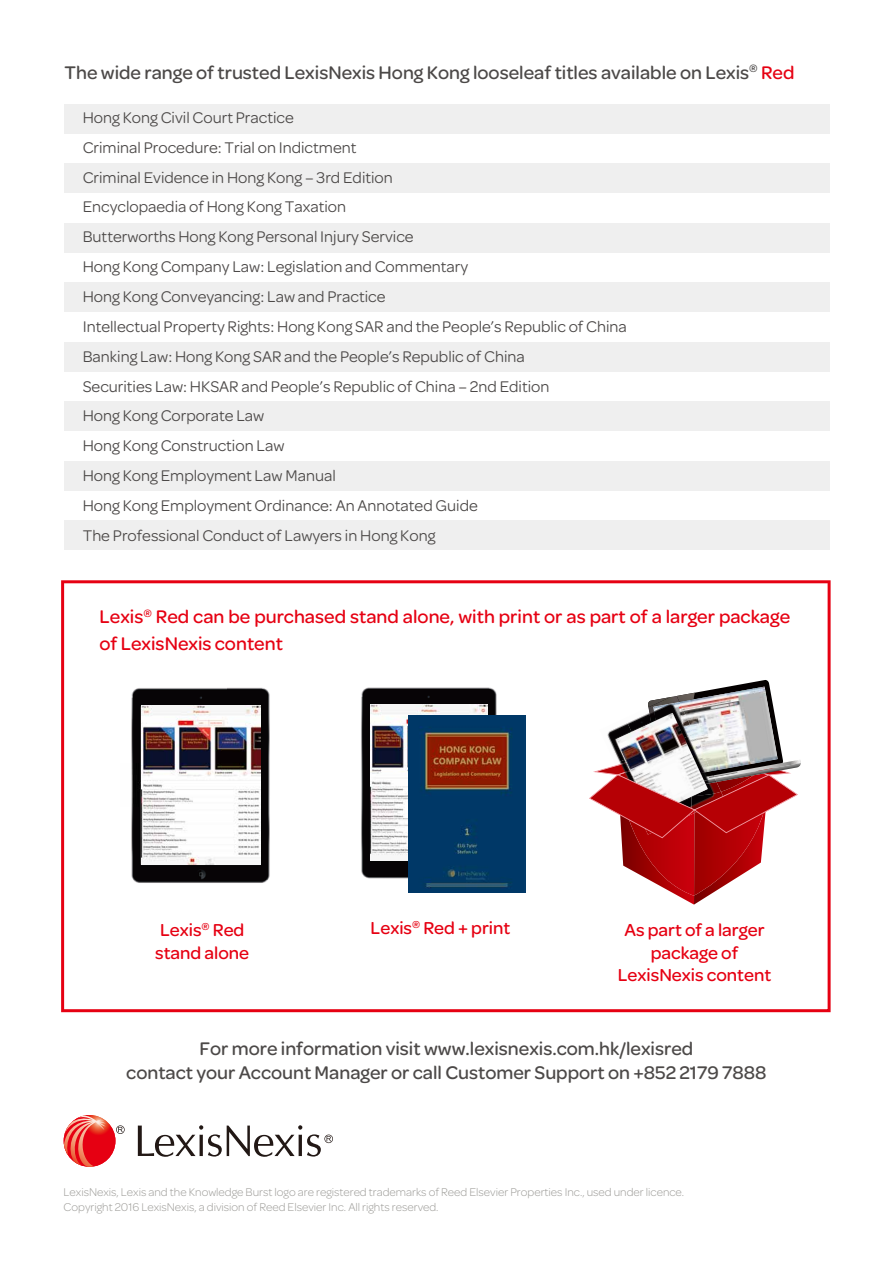
<style>
.page{position:relative;width:893px;height:1263px;background:#fff}
.page>*{position:absolute;margin:0;border:0;box-sizing:border-box;transform-origin:0 0}
.t1{font:500 19.5px/24px "Omnes";color:#4c4948;text-align:center}
.t2{font:500 19.5px/27px "Omnes";color:#e60012}
.t3{font:500 18.45px/22.5px "Omnes";color:#e60012}
.t4{font:16.5px/29.8px "Omnes";color:#4c4948}
.t5{font:300 12px/14.4px "Omnes";color:#9b9a96}
.s1{color:#e60012}
</style>
<div class="page">
<svg style="left:61px;top:580px;width:770px;height:432px"></svg>
<svg style="left:116px;top:1125px;width:9px;height:9px"></svg>
<svg style="left:138px;top:1125px;width:195px;height:32px"></svg>
<svg style="left:64px;top:1115px;width:51px;height:52px"></svg>
<svg style="left:64px;top:1115px;width:42px;height:52px;background:#ed5956"></svg>
<img style="left:121px;top:676px;width:160px;height:219px">
<img style="left:141px;top:705px;width:119px;height:159px">
<img style="left:351px;top:676px;width:156px;height:214px">
<img style="left:371px;top:705px;width:116px;height:155px">
<img style="left:408px;top:715px;width:117px;height:177px">
<div style="left:64px;top:104px;width:765px;height:30px;background:#efefef"></div>
<div style="left:64px;top:163px;width:765px;height:30px;background:#efefef"></div>
<div style="left:64px;top:223px;width:765px;height:30px;background:#efefef"></div>
<div style="left:64px;top:282px;width:765px;height:30px;background:#efefef"></div>
<div style="left:64px;top:342px;width:765px;height:30px;background:#efefef"></div>
<div style="left:64px;top:401px;width:765px;height:30px;background:#efefef"></div>
<div style="left:64px;top:461px;width:765px;height:30px;background:#efefef"></div>
<div style="left:64px;top:520px;width:765px;height:30px;background:#efefef"></div>
<svg style="left:589px;top:680px;width:212px;height:224px"></svg>
<p class="t1" style="left:65px;top:60px;width:731px">The wide range of trusted LexisNexis Hong Kong looseleaf titles available on Lexis<sup>®</sup> <span class="s1">Red</span></p>
<p class="t4" style="left:83px;top:103px;width:546px">Hong Kong Civil Court Practice<br>Criminal Procedure: Trial on Indictment<br>Criminal Evidence in Hong Kong – 3rd Edition<br>Encyclopaedia of Hong Kong Taxation<br>Butterworths Hong Kong Personal Injury Service<br>Hong Kong Company Law: Legislation and Commentary<br>Hong Kong Conveyancing: Law and Practice<br>Intellectual Property Rights: Hong Kong SAR and the People’s Republic of China Banking Law: Hong Kong SAR and the People’s Republic of China<br>Securities Law: HKSAR and People’s Republic of China – 2nd Edition<br>Hong Kong Corporate Law<br>Hong Kong Construction Law<br>Hong Kong Employment Law Manual<br>Hong Kong Employment Ordinance: An Annotated Guide<br>The Professional Conduct of Lawyers in Hong Kong</p>
<p class="t2" style="left:100px;top:603px;width:692px">Lexis<sup>®</sup> Red can be purchased stand alone, with print or as part of a larger package of LexisNexis content</p>
<p class="t3" style="left:155px;top:919px;width:96px">Lexis<sup>®</sup> Red stand alone</p>
<p class="t3" style="left:371px;top:916px;width:141px">Lexis<sup>®</sup> Red + print</p>
<p class="t3" style="left:618px;top:919px;width:155px;text-align:center">As part of a larger package of<br>LexisNexis content</p>
<p class="t1" style="left:126px;top:1036px;width:642px">For more information visit www.lexisnexis.com.hk/lexisred<br>contact your Account Manager or call Customer Support on +852 2179 7888</p>
<p class="t5" style="left:64px;top:1185px;width:622px">LexisNexis, Lexis and the Knowledge Burst logo are registered trademarks of Reed Elsevier Properties Inc., used under licence.<br>Copyright 2016 LexisNexis, a division of Reed Elsevier Inc. All rights reserved.</p>
</div>
